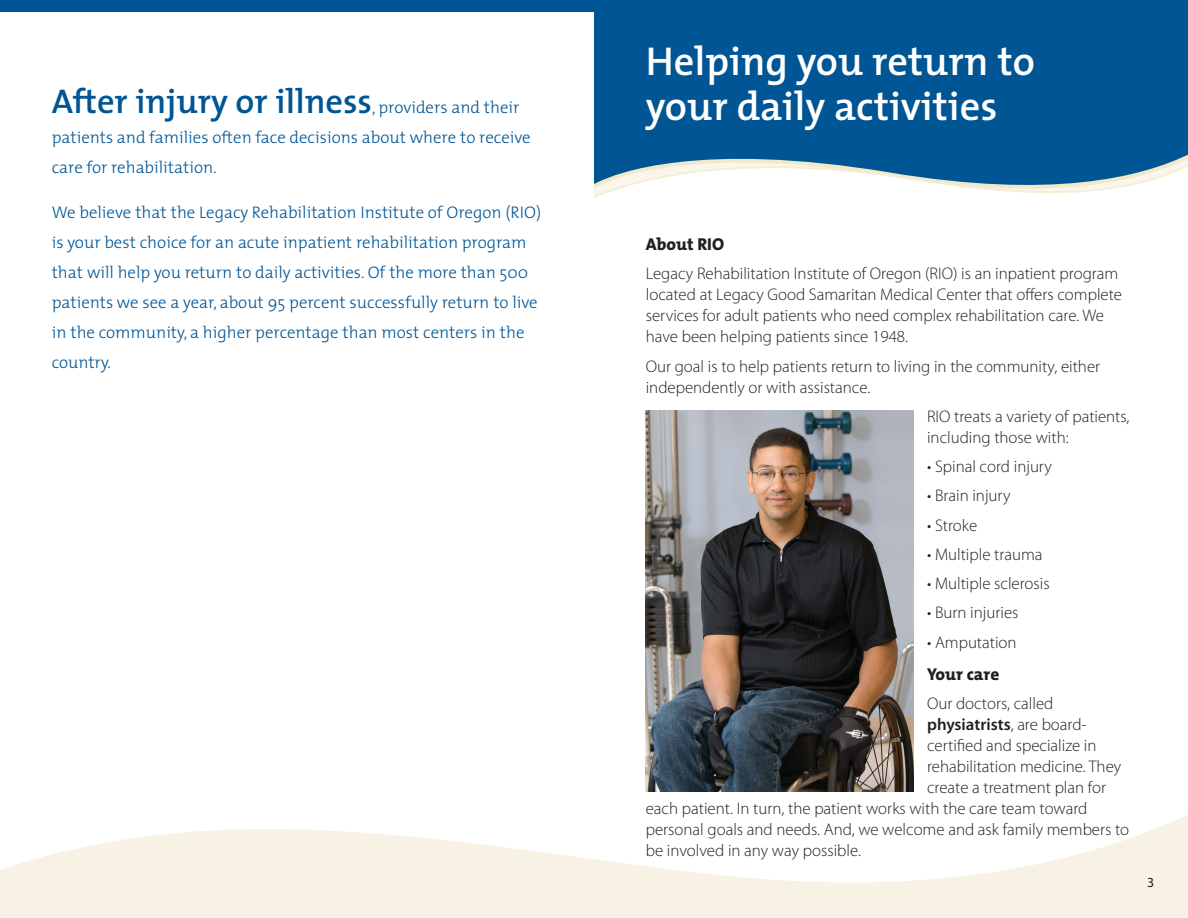
<style>
.page{position:relative;width:1188px;height:918px;background:#fff}
.page>*{position:absolute;margin:0;border:0;box-sizing:border-box;transform-origin:0 0}
.Consumer_BRO__5_5{font:600 40.5px/45px "The Mix";color:#fff}
.Consumer_BRO__5_5-2{font:600 34.5px "The Mix";color:#005595}
.Consumer_BRO__5_5-3{font:800 17.25px "The Mix";color:#231f20}
.Consumer_BRO__5_5-4{font:300 16.8px/21px "Myriad Pro";color:#231f20}
.Consumer_BRO__5_5-5{font:300 16.8px/30px "The Mix";color:#005595}
.Consumer_BRO__5_5-6{font:600 16.8px "Myriad Pro";color:#231f20}
.Consumer_BRO__5_5-7{font:13.8px "Myriad Pro";color:#231f20}
.s1{font-weight:300;font-size:16.8px}
.s2{font-weight:300}
</style>
<div class="page">
<div style="left:591px;top:0;width:597px;height:148px;background:#005595"></div>
<svg style="left:594px;top:148px;width:594px;height:50px"></svg>
<div style="left:585px;top:0;width:9px;height:204px;background:#fff"></div>
<div style="left:0;top:0;width:594px;height:12px;background:#005595"></div>
<svg style="left:0;top:726px;width:1188px;height:192px"></svg>
<img style="left:646px;top:410px;width:268px;height:382px">
<p class="Consumer_BRO__5_5-2" style="left:52px;top:79px;width:469px">After injury or illness<span class="s1">, providers and their</span></p>
<p class="Consumer_BRO__5_5-5" style="left:52px;top:122px;width:481px">patients and families often face decisions about where to receive care for rehabilitation.</p>
<p class="Consumer_BRO__5_5-5" style="left:52px;top:197px;width:491px">We believe that the Legacy Rehabilitation Institute of Oregon (RIO) is your best choice for an acute inpatient rehabilitation program that will help you return to daily activities. Of the more than 500 patients we see a year, about 95 percent successfully return to live in the community, a higher percentage than most centers in the country.</p>
<p class="Consumer_BRO__5_5" style="left:646px;top:39px;width:391px">Helping you return to your daily activities</p>
<p class="Consumer_BRO__5_5-3" style="left:646px;top:233px;width:80px">About RIO</p>
<p class="Consumer_BRO__5_5-4" style="left:646px;top:263px;width:478px">Legacy Rehabilitation Institute of Oregon (RIO) is an inpatient program located at Legacy Good Samaritan Medical Center that offers complete services for adult patients who need complex rehabilitation care. We have been helping patients since 1948.</p>
<p class="Consumer_BRO__5_5-4" style="left:646px;top:356px;width:456px">Our goal is to help patients return to living in the community, either independently or with assistance.</p>
<p class="Consumer_BRO__5_5-4" style="left:927px;top:406px;width:204px">RIO treats a variety of patients, including those with:</p>
<p class="Consumer_BRO__5_5-4" style="left:927px;top:456px;width:126px">• Spinal cord injury</p>
<p class="Consumer_BRO__5_5-4" style="left:927px;top:485px;width:85px">• Brain injury</p>
<p class="Consumer_BRO__5_5-4" style="left:927px;top:515px;width:52px">• Stroke</p>
<p class="Consumer_BRO__5_5-4" style="left:927px;top:544px;width:117px">• Multiple trauma</p>
<p class="Consumer_BRO__5_5-4" style="left:927px;top:573px;width:124px">• Multiple sclerosis</p>
<p class="Consumer_BRO__5_5-4" style="left:927px;top:602px;width:93px">• Burn injuries</p>
<p class="Consumer_BRO__5_5-4" style="left:927px;top:632px;width:91px">• Amputation</p>
<p class="Consumer_BRO__5_5-3" style="left:927px;top:663px;width:74px">Your care</p>
<p class="Consumer_BRO__5_5-4" style="left:927px;top:693px;width:128px">Our doctors, called</p>
<p class="Consumer_BRO__5_5-6" style="left:927px;top:715px;width:161px">physiatrists<span class="s2">, are board-</span></p>
<p class="Consumer_BRO__5_5-4" style="left:927px;top:735px;width:171px">certified and specialize in</p>
<p class="Consumer_BRO__5_5-4" style="left:927px;top:756px;width:196px">rehabilitation medicine. They</p>
<p class="Consumer_BRO__5_5-4" style="left:927px;top:777px;width:180px">create a treatment plan for</p>
<p class="Consumer_BRO__5_5-4" style="left:646px;top:798px;width:443px">each patient. In turn, the patient works with the care team toward</p>
<p class="Consumer_BRO__5_5-4" style="left:646px;top:819px;width:485px">personal goals and needs. And, we welcome and ask family members to</p>
<p class="Consumer_BRO__5_5-4" style="left:646px;top:840px;width:217px">be involved in any way possible.</p>
<p class="Consumer_BRO__5_5-7" style="left:1147px;top:874px;width:9px">3</p>
</div>
